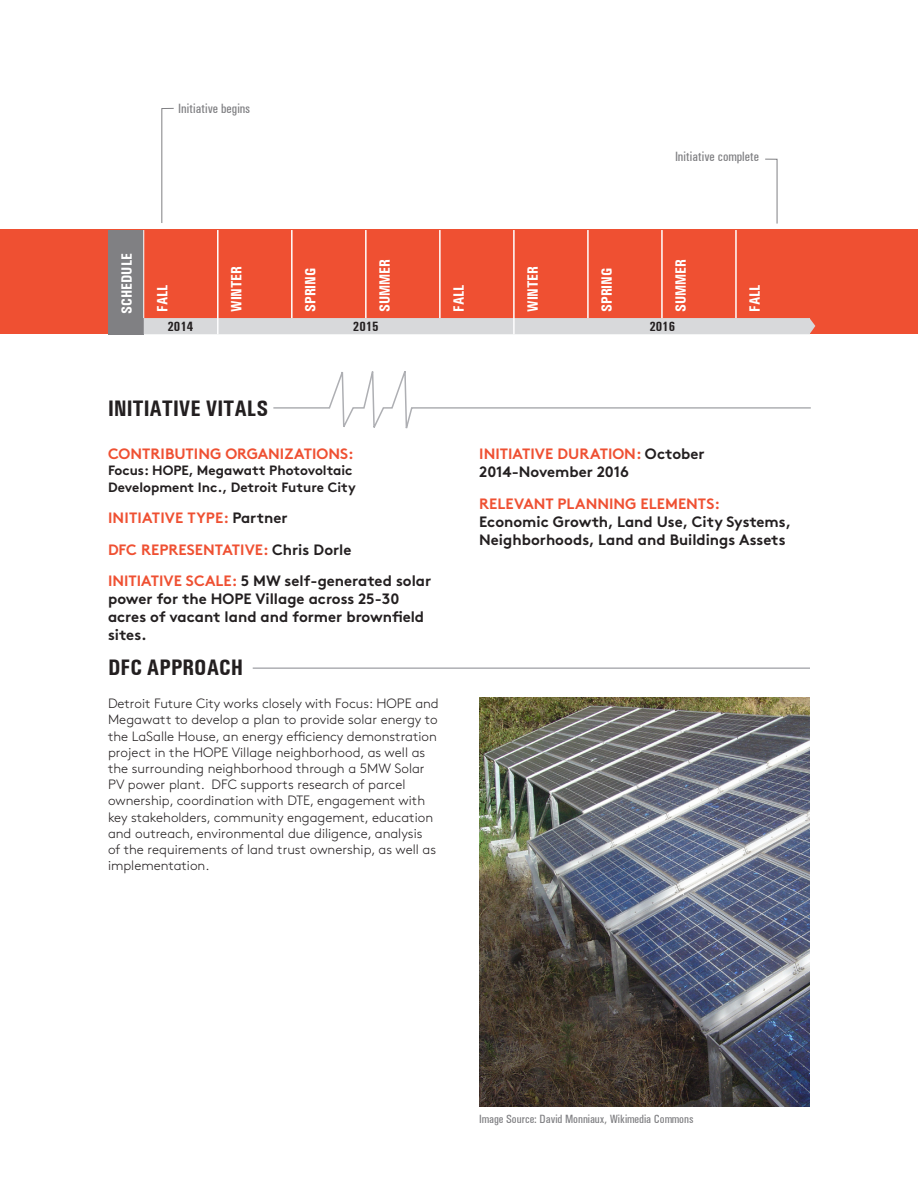
<style>
.page{position:relative;width:918px;height:1188px;background:#fff}
.page>*{position:absolute;margin:0;border:0;box-sizing:border-box;transform-origin:0 0}
.legend_title{font:700 condensed 22.5px "Univers";color:#231f20}
.Bulleted_List_-_Leve{font:700 15px/18px "Brown Pro";color:#231f20}
.Bulleted_List_-_Leve-2{font:700 15px "Brown Pro";color:#ef5032}
.Body_copy{font:700 condensed 15px "Univers";color:#fff}
.Body_copy-2{font:300 13.5px/16.2px "Brown Pro";color:#231f20}
.Bulleted_List_-_Leve-3{font:700 13.5px/16.2px "Brown Pro";color:#231f20}
.Bulleted_List_-_Leve-4{font:500 condensed 13.5px "Univers";color:#808083}
.Body_copy-3{font:700 condensed 13.5px "Univers";color:#231f20}
.t1{font:500 condensed 12px "Univers";color:#808083}
.s1{color:#231f20}
.s2{color:#ef5032}
</style>
<div class="page">
<div style="left:0;top:229px;width:918px;height:105px;background:#ef5032"></div>
<svg style="left:161px;top:108px;width:13px;height:115px"></svg>
<svg style="left:273px;top:371px;width:538px;height:58px"></svg>
<hr style="left:253px;top:667px;width:557px;height:2px;background:#aeafb3">
<img style="left:479px;top:698px;width:331px;height:409px">
<div style="left:108px;top:230px;width:36px;height:104px;background:#808083"></div>
<hr style="left:217px;top:230px;width:2px;height:88px;background:#fff">
<hr style="left:291px;top:230px;width:2px;height:88px;background:#fff">
<hr style="left:365px;top:230px;width:2px;height:88px;background:#fff">
<hr style="left:439px;top:230px;width:2px;height:88px;background:#fff">
<hr style="left:513px;top:230px;width:2px;height:88px;background:#fff">
<hr style="left:587px;top:230px;width:2px;height:88px;background:#fff">
<hr style="left:661px;top:230px;width:2px;height:88px;background:#fff">
<hr style="left:735px;top:230px;width:2px;height:88px;background:#fff">
<hr style="left:144px;top:230px;width:1px;height:88px;background:#fff">
<svg style="left:144px;top:318px;width:671px;height:16px;background:#d8d8d9"></svg>
<svg style="left:765px;top:158px;width:13px;height:66px"></svg>
<p class="Bulleted_List_-_Leve-4" style="left:178px;top:100px;width:73px">Initiative begins</p>
<p class="Bulleted_List_-_Leve-4" style="left:675px;top:149px;width:86px">Initiative complete</p>
<p class="Body_copy" style="left:118px;top:314px;width:62px;rotate:-90deg">SCHEDULE</p>
<p class="Body_copy" style="left:154px;top:312px;width:29px;rotate:-90deg">FALL</p>
<p class="Body_copy" style="left:228px;top:312px;width:48px;rotate:-90deg">WINTER</p>
<p class="Body_copy" style="left:302px;top:312px;width:46px;rotate:-90deg">SPRING</p>
<p class="Body_copy" style="left:376px;top:312px;width:55px;rotate:-90deg">SUMMER</p>
<p class="Body_copy" style="left:450px;top:312px;width:29px;rotate:-90deg">FALL</p>
<p class="Body_copy" style="left:524px;top:312px;width:48px;rotate:-90deg">WINTER</p>
<p class="Body_copy" style="left:598px;top:312px;width:46px;rotate:-90deg">SPRING</p>
<p class="Body_copy" style="left:672px;top:312px;width:55px;rotate:-90deg">SUMMER</p>
<p class="Body_copy-3" style="left:167px;top:318px;width:27px">2014</p>
<p class="Body_copy-3" style="left:353px;top:318px;width:27px">2015</p>
<p class="Body_copy-3" style="left:649px;top:318px;width:27px">2016</p>
<p class="Body_copy" style="left:746px;top:312px;width:29px;rotate:-90deg">FALL</p>
<p class="legend_title" style="left:108px;top:395px;width:162px">INITIATIVE VITALS</p>
<p class="Bulleted_List_-_Leve-2" style="left:108px;top:442px;width:247px">CONTRIBUTING ORGANIZATIONS:</p>
<p class="Bulleted_List_-_Leve-3" style="left:108px;top:461px;width:249px">Focus: HOPE, Megawatt Photovoltaic<br>Development Inc., Detroit Future City</p>
<p class="Bulleted_List_-_Leve-2" style="left:108px;top:506px;width:181px">INITIATIVE TYPE: <span class="s1">Partner</span></p>
<p class="Bulleted_List_-_Leve-2" style="left:108px;top:537px;width:245px">DFC REPRESENTATIVE: <span class="s1">Chris Dorle</span></p>
<p class="Bulleted_List_-_Leve" style="left:108px;top:570px;width:325px"><span class="s2">INITIATIVE SCALE:</span> 5 MW self-generated solar power for the HOPE Village across 25-30 acres of vacant land and former brownfield sites.</p>
<p class="legend_title" style="left:108px;top:654px;width:137px">DFC APPROACH</p>
<p class="Body_copy-2" style="left:108px;top:694px;width:332px">Detroit Future City works closely with Focus: HOPE and Megawatt to develop a plan to provide solar energy to the LaSalle House, an energy efficiency demonstration project in the HOPE Village neighborhood, as well as the surrounding neighborhood through a 5MW Solar PV power plant. DFC supports research of parcel ownership, coordination with DTE, engagement with key stakeholders, community engagement, education and outreach, environmental due diligence, analysis<br>of the requirements of land trust ownership, as well as implementation.</p>
<p class="Bulleted_List_-_Leve" style="left:479px;top:443px;width:227px"><span class="s2">INITIATIVE DURATION:</span> October<br>2014-November 2016</p>
<p class="Bulleted_List_-_Leve-2" style="left:479px;top:491px;width:242px">RELEVANT PLANNING ELEMENTS:</p>
<p class="Bulleted_List_-_Leve" style="left:479px;top:511px;width:314px">Economic Growth, Land Use, City Systems,<br>Neighborhoods, Land and Buildings Assets</p>
<p class="t1" style="left:479px;top:1112px;width:216px">Image Source: David Monniaux, Wikimedia Commons</p>
</div>
